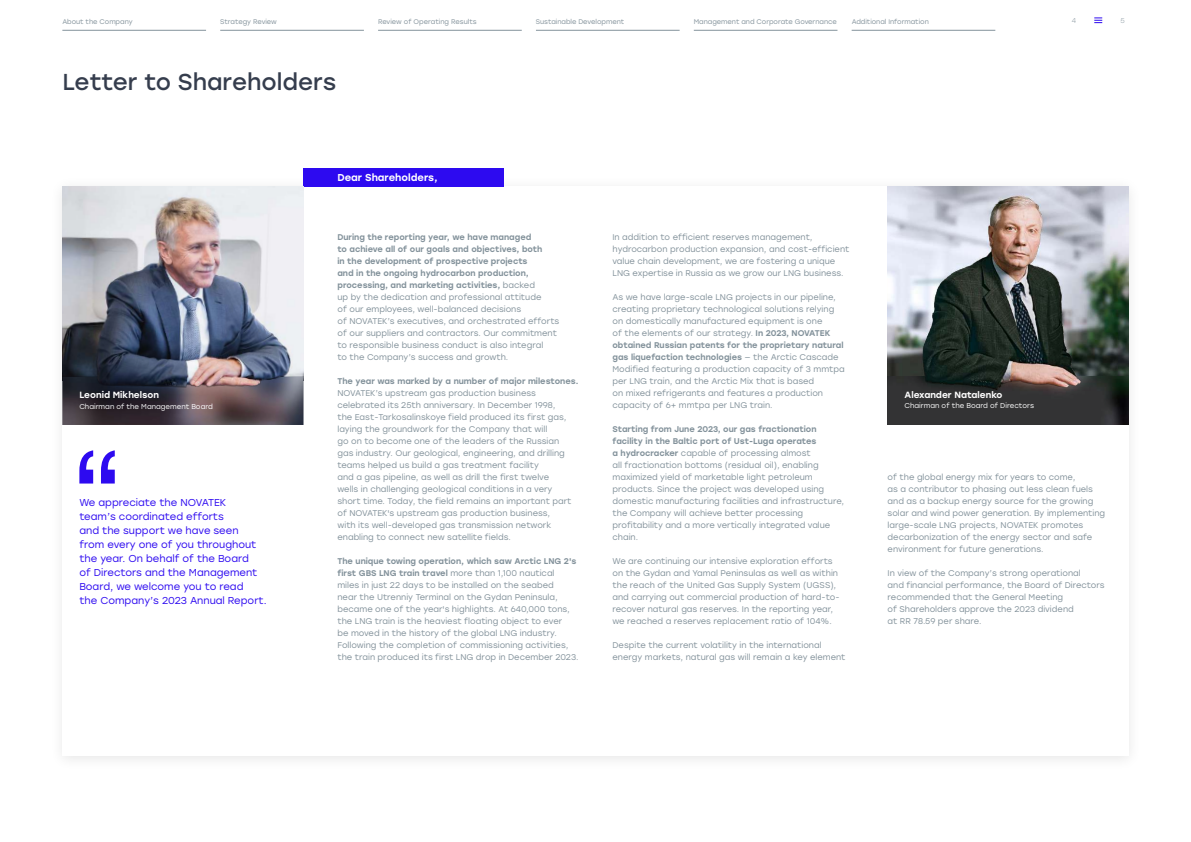
<style>
.page{position:relative;width:1191px;height:842px;background:#fff}
.page>*{position:absolute;margin:0;border:0;box-sizing:border-box;transform-origin:0 0}
.t1{font:23px "Stolzl";color:#353d4d}
.t2{font:10px/14px "Stolzl";color:#2d0af0}
.t3{font:500 10px "Stolzl";color:#fff}
.t4{font:500 9px "Stolzl";color:#fff}
.t5{font:8.3px/12px "Stolzl";color:#83929b}
.t6{font:500 8.3px "Stolzl";color:#83929b}
.t7{font:7px "Stolzl";color:#fff}
.t8{font:300 7px "Stolzl";color:#83929b}
.t9{font:6.7px "Stolzl";letter-spacing:-.005em;color:#83929b}
.s1{font-weight:500}
</style>
<div class="page">
<div style="left:49px;top:175px;width:1093px;height:597px;background:#fbfbfb"></div>
<div style="left:62px;top:186px;width:1066px;height:570px;background:#fff"></div>
<div style="left:303px;top:168px;width:201px;height:18px;background:#2d0af0"></div>
<img style="left:887px;top:186px;width:241px;height:191px">
<svg style="left:887px;top:377px;width:241px;height:48px;background:#2f3030"></svg>
<img style="left:902px;top:205px;width:188px;height:186px">
<svg style="left:79px;top:450px;width:36px;height:33px"></svg>
<img style="left:62px;top:186px;width:241px;height:72px">
<svg style="left:62px;top:397px;width:241px;height:28px;background:#4a3f46"></svg>
<img style="left:62px;top:258px;width:241px;height:139px">
<svg style="left:1094px;top:17px;width:8px;height:6px"></svg>
<hr style="left:220px;top:30px;width:144px;height:1px;background:#83929b">
<hr style="left:378px;top:30px;width:144px;height:1px;background:#83929b">
<hr style="left:536px;top:30px;width:143px;height:1px;background:#83929b">
<hr style="left:694px;top:30px;width:143px;height:1px;background:#83929b">
<hr style="left:851px;top:30px;width:144px;height:1px;background:#83929b">
<hr style="left:62px;top:30px;width:144px;height:1px;background:#83929b">
<p class="t9" style="left:62px;top:17px;width:72px">About the Company</p>
<p class="t9" style="left:220px;top:17px;width:58px">Strategy Review</p>
<p class="t9" style="left:378px;top:17px;width:100px">Review of Operating Results</p>
<p class="t9" style="left:536px;top:17px;width:90px">Sustainable Development</p>
<p class="t9" style="left:694px;top:17px;width:144px">Management and Corporate Governance</p>
<p class="t9" style="left:851px;top:17px;width:79px">Additional Information</p>
<p class="t8" style="left:1071px;top:16px;width:6px">4</p>
<p class="t8" style="left:1120px;top:16px;width:6px">5</p>
<h1 class="t1" style="left:62px;top:65px;width:275px">Letter to Shareholders</h1>
<p class="t4" style="left:79px;top:388px;width:81px">Leonid Mikhelson</p>
<p class="t7" style="left:79px;top:401px;width:135px">Chairman of the Management Board</p>
<p class="t2" style="left:79px;top:495px;width:189px">We appreciate the NOVATEK<br>team’s coordinated efforts<br>and the support we have seen<br>from every one of you throughout the year. On behalf of the Board<br>of Directors and the Management<br>Board, we welcome you to read<br>the Company’s 2023 Annual Report.</p>
<p class="t3" style="left:337px;top:170px;width:102px">Dear Shareholders,</p>
<p class="t5" style="left:337px;top:231px;width:223px"><span class="s1">During the reporting year, we have managed<br>to achieve all of our goals and objectives, both<br>in the development of prospective projects<br>and in the ongoing hydrocarbon production, processing, and marketing activities,</span> backed<br>up by the dedication and professional attitude<br>of our employees, well-balanced decisions<br>of NOVATEK’s executives, and orchestrated efforts of our suppliers and contractors. Our commitment to responsible business conduct is also integral<br>to the Company’s success and growth.</p>
<p class="t6" style="left:337px;top:375px;width:242px">The year was marked by a number of major milestones.</p>
<p class="t5" style="left:337px;top:387px;width:235px">NOVATEK’s upstream gas production business celebrated its 25th anniversary. In December 1998, the East-Tarkosalinskoye field produced its first gas, laying the groundwork for the Company that will<br>go on to become one of the leaders of the Russian gas industry. Our geological, engineering, and drilling teams helped us build a gas treatment facility<br>and a gas pipeline, as well as drill the first twelve wells in challenging geological conditions in a very short time. Today, the field remains an important part of NOVATEK's upstream gas production business,<br>with its well-developed gas transmission network enabling to connect new satellite fields.</p>
<p class="t5" style="left:337px;top:555px;width:242px"><span class="s1">The unique towing operation, which saw Arctic LNG 2's first GBS LNG train travel</span> more than 1,100 nautical miles in just 22 days to be installed on the seabed<br>near the Utrenniy Terminal on the Gydan Peninsula, became one of the year's highlights. At 640,000 tons, the LNG train is the heaviest floating object to ever<br>be moved in the history of the global LNG industry.<br>Following the completion of commissioning activities, the train produced its first LNG drop in December 2023.</p>
<p class="t5" style="left:612px;top:231px;width:238px">In addition to efficient reserves management, hydrocarbon production expansion, and cost-efficient value chain development, we are fostering a unique LNG expertise in Russia as we grow our LNG business.</p>
<p class="t5" style="left:612px;top:291px;width:234px">As we have large-scale LNG projects in our pipeline, creating proprietary technological solutions relying on domestically manufactured equipment is one<br>of the elements of our strategy. <span class="s1">In 2023, NOVATEK obtained Russian patents for the proprietary natural gas liquefaction technologies</span> — the Arctic Cascade Modified featuring a production capacity of 3 mmtpa per LNG train, and the Arctic Mix that is based<br>on mixed refrigerants and features a production capacity of 6+ mmtpa per LNG train.</p>
<p class="t5" style="left:612px;top:423px;width:233px"><span class="s1">Starting from June 2023, our gas fractionation facility in the Baltic port of Ust-Luga operates<br>a hydrocracker</span> capable of processing almost<br>all fractionation bottoms (residual oil), enabling maximized yield of marketable light petroleum products. Since the project was developed using domestic manufacturing facilities and infrastructure, the Company will achieve better processing profitability and a more vertically integrated value chain.</p>
<p class="t5" style="left:612px;top:555px;width:228px">We are continuing our intensive exploration efforts on the Gydan and Yamal Peninsulas as well as within the reach of the United Gas Supply System (UGSS), and carrying out commercial production of hard-to&shy;recover natural gas reserves. In the reporting year, we reached a reserves replacement ratio of 104%.</p>
<p class="t5" style="left:612px;top:639px;width:235px">Despite the current volatility in the international energy markets, natural gas will remain a key element</p>
<p class="t4" style="left:904px;top:388px;width:99px">Alexander Natalenko</p>
<p class="t7" style="left:904px;top:401px;width:131px">Chairman of the Board of Directors</p>
<p class="t5" style="left:887px;top:471px;width:219px">of the global energy mix for years to come,<br>as a contributor to phasing out less clean fuels and as a backup energy source for the growing solar and wind power generation. By implementing large-scale LNG projects, NOVATEK promotes decarbonization of the energy sector and safe environment for future generations.</p>
<p class="t5" style="left:887px;top:567px;width:219px">In view of the Company’s strong operational<br>and financial performance, the Board of Directors recommended that the General Meeting<br>of Shareholders approve the 2023 dividend<br>at RR 78.59 per share.</p>
</div>
